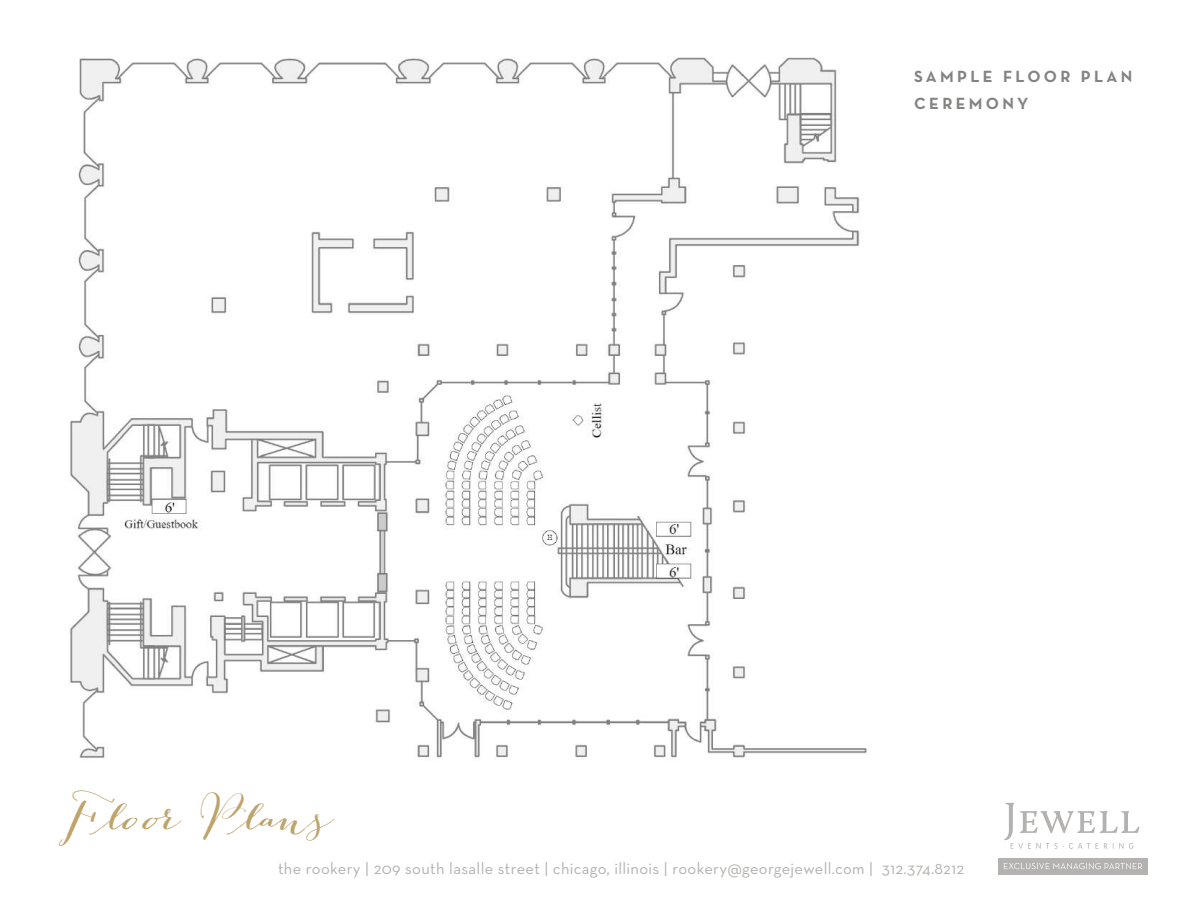
<style>
.page{position:relative;width:1188px;height:918px;background:#fff}
.page>*{position:absolute;margin:0;border:0;box-sizing:border-box;transform-origin:0 0}
.t1{font:39px "Bombshell Pro";letter-spacing:.01em;color:#bea36b}
.t2{font:16.5px "Neutraface Text";letter-spacing:.02em;color:#b3b2b0}
.t3{font:700 16.5px/27px "Neutraface Text";letter-spacing:.2em;color:#838382}
</style>
<div class="page">
<img style="left:69px;top:57px;width:798px;height:703px">
<div style="left:998px;top:858px;width:150px;height:16px;background:#b3b2b0"></div>
<svg style="left:1004px;top:803px;width:135px;height:46px"></svg>
<svg style="left:1004px;top:863px;width:138px;height:6px"></svg>
<h1 class="t1" style="left:70px;top:791px;width:263px">Floor Plans</h1>
<p class="t3" style="left:914px;top:63px;width:220px">SAMPLE FLOOR PLAN<br>CEREMONY</p>
<p class="t2" style="left:278px;top:858px;width:688px">the rookery | 209 south lasalle street | chicago, illinois | rookery@georgejewell.com | 312.374.8212</p>
</div>
